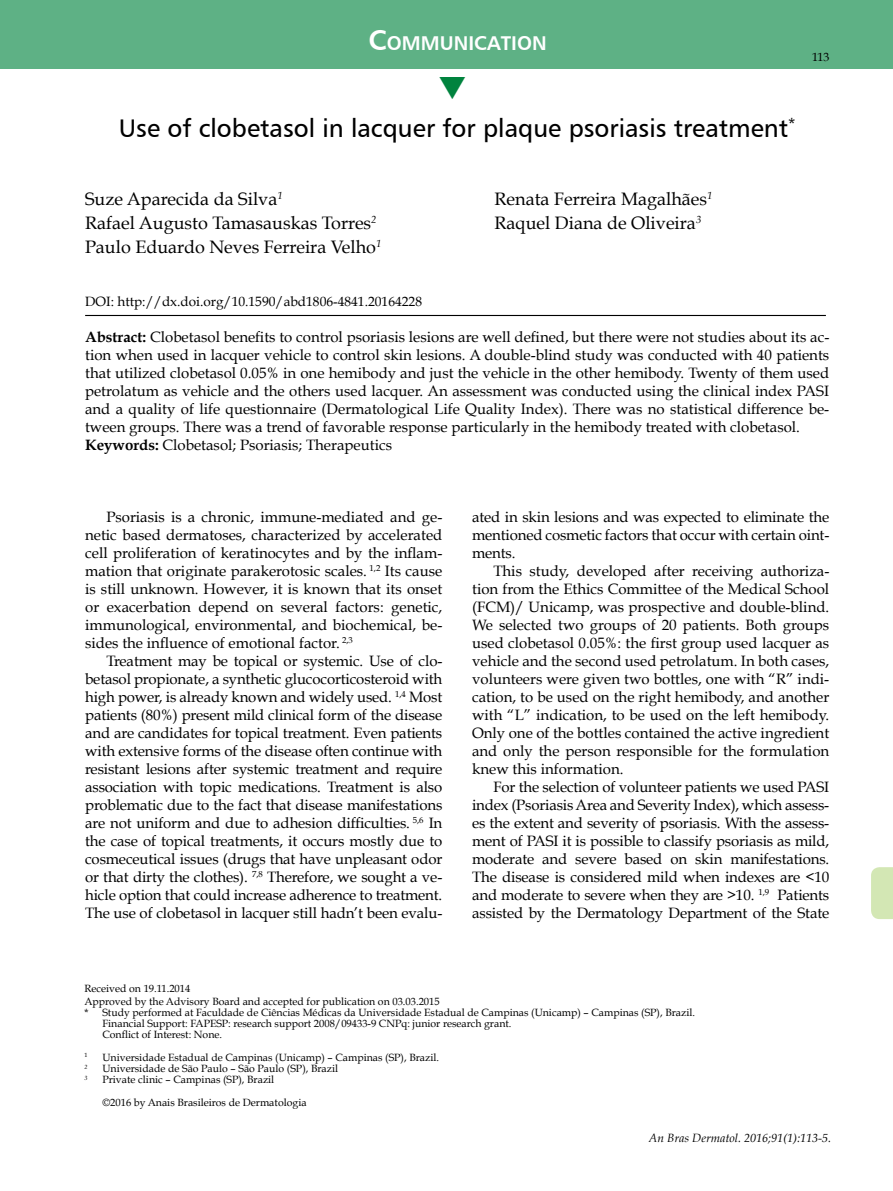
<style>
.page{position:relative;width:893px;height:1191px;background:#fff}
.page>*{position:absolute;margin:0;border:0;box-sizing:border-box;transform-origin:0 0}
.t1{font:25.5px "Humanist 777 BT Roman B";color:#000}
.t2{font:19.95px "Humanist 777 BT Bold B";color:#fff}
.t3{font:18px "Book Antiqua";color:#000}
.t4{font:15px/18px "Book Antiqua";color:#000;text-align:justify}
.t5{font:13.5px "Book Antiqua";color:#000}
.t6{font:italic 12px "Book Antiqua";color:#000}
.t7{font:12px "Book Antiqua";color:#000}
.t8{font:10.5px/11.2px "Book Antiqua";color:#000}
.t9{font:italic 6.15px "Book Antiqua";color:#000}
.t10{font:6.15px "Book Antiqua";color:#000}
.s1{font-size:28.5px}
.s2{font-weight:700}
</style>
<div class="page">
<svg style="left:871px;top:867px;width:22px;height:52px"></svg>
<div style="left:0;top:0;width:893px;height:68px;background:#5eb185"></div>
<hr style="left:85px;top:315px;width:741px;height:1px;background:#000">
<h2 class="t2" style="left:369px;top:31px;width:179px"><span class="s1">C</span>OMMUNICATION</h2>
<p class="t7" style="left:812px;top:50px;width:19px">113</p>
<h1 class="t1" style="left:119px;top:112px;width:678px">Use of clobetasol in lacquer for plaque psoriasis treatment<sup>*</sup></h1>
<p class="t3" style="left:85px;top:188px;width:199px">Suze Aparecida da Silva<sup>1</sup></p>
<p class="t3" style="left:495px;top:188px;width:219px">Renata Ferreira Magalhães<sup>1</sup></p>
<p class="t3" style="left:85px;top:212px;width:293px">Rafael Augusto Tamasauskas Torres<sup>2</sup></p>
<p class="t3" style="left:495px;top:212px;width:208px">Raquel Diana de Oliveira<sup>3</sup></p>
<p class="t3" style="left:85px;top:236px;width:298px">Paulo Eduardo Neves Ferreira Velho<sup>1</sup></p>
<p class="t5" style="left:85px;top:293px;width:338px">DOI: http://dx.doi.org/10.1590/abd1806-4841.20164228</p>
<p class="t4" style="left:85px;top:328px;width:746px;text-align:left"><span class="s2">Abstract:</span> Clobetasol benefits to control psoriasis lesions are well defined, but there were not studies about its ac&shy;tion when used in lacquer vehicle to control skin lesions. A double-blind study was conducted with 40 patients that utilized clobetasol 0.05% in one hemibody and just the vehicle in the other hemibody. Twenty of them used petrolatum as vehicle and the others used lacquer. An assessment was conducted using the clinical index PASI and a quality of life questionnaire (Dermatological Life Quality Index). There was no statistical difference be&shy;tween groups. There was a trend of favorable response particularly in the hemibody treated with clobetasol.<br><span class="s2">Keywords:</span> Clobetasol; Psoriasis; Therapeutics</p>
<p class="t4" style="left:85px;top:508px;width:359px;text-indent:21px">Psoriasis is a chronic, immune-mediated and ge&shy;netic based dermatoses, characterized by accelerated cell proliferation of keratinocytes and by the inflam&shy;mation that originate parakerotosic scales. <sup>1,2</sup> Its cause is still unknown. However, it is known that its onset or exacerbation depend on several factors: genetic, immunological, environmental, and biochemical, be&shy;sides the influence of emotional factor. <sup>2,3</sup></p>
<p class="t4" style="left:85px;top:652px;width:359px;text-indent:21px">Treatment may be topical or systemic. Use of clo&shy;betasol propionate, a synthetic glucocorticosteroid with high power, is already known and widely used. <sup>1,4</sup> Most patients (80%) present mild clinical form of the disease and are candidates for topical treatment. Even patients with extensive forms of the disease often continue with resistant lesions after systemic treatment and require association with topic medications. Treatment is also problematic due to the fact that disease manifestations are not uniform and due to adhesion difficulties. <sup>5,6</sup> In the case of topical treatments, it occurs mostly due to cosmeceutical issues (drugs that have unpleasant odor or that dirty the clothes). <sup>7,8</sup> Therefore, we sought a ve&shy;hicle option that could increase adherence to treatment.<br>The use of clobetasol in lacquer still hadn’t been evalu-</p>
<p class="t4" style="left:472px;top:508px;width:359px">ated in skin lesions and was expected to eliminate the mentioned cosmetic factors that occur with certain oint&shy;ments.</p>
<p class="t4" style="left:472px;top:562px;width:359px;text-indent:21px">This study, developed after receiving authoriza&shy;tion from the Ethics Committee of the Medical School (FCM)/ Unicamp, was prospective and double-blind.<br>We selected two groups of 20 patients. Both groups used clobetasol 0.05%: the first group used lacquer as vehicle and the second used petrolatum. In both cases, volunteers were given two bottles, one with “R” indi&shy;cation, to be used on the right hemibody, and another with “L” indication, to be used on the left hemibody.<br>Only one of the bottles contained the active ingredient and only the person responsible for the formulation knew this information.</p>
<p class="t4" style="left:472px;top:778px;width:359px;text-indent:21px">For the selection of volunteer patients we used PASI index (PsoriasisArea and Severity Index), which assess&shy;es the extent and severity of psoriasis. With the assess&shy;ment of PASI it is possible to classify psoriasis as mild, moderate and severe based on skin manifestations.<br>The disease is considered mild when indexes are &lt;10 and moderate to severe when they are &gt;10. <sup>1,9</sup> Patients assisted by the Dermatology Department of the State</p>
<p class="t8" style="left:84px;top:982px;width:357px;line-height:12.8px">Received on 19.11.2014<br>Approved by the Advisory Board and accepted for publication on 03.03.2015</p>
<p class="t8" style="left:102px;top:1006px;width:594px;text-indent:-18px">* Study performed at Faculdade de Ciências Médicas da Universidade Estadual de Campinas (Unicamp) – Campinas (SP), Brazil.<br>Financial Support: FAPESP: research support 2008/09433-9 CNPq: junior research grant.<br>Conflict of Interest: None.</p>
<p class="t10" style="left:84px;top:1051px;width:5px">1</p>
<p class="t8" style="left:102px;top:1051px;width:338px">Universidade Estadual de Campinas (Unicamp) – Campinas (SP), Brazil.</p>
<p class="t9" style="left:84px;top:1063px;width:5px">2</p>
<p class="t8" style="left:102px;top:1063px;width:237px">Universidade de São Paulo – São Paulo (SP), Brazil</p>
<p class="t9" style="left:84px;top:1074px;width:5px">3</p>
<p class="t8" style="left:102px;top:1068px;width:206px;line-height:22.5px">Private clinic – Campinas (SP), Brazil<br>©2016 by Anais Brasileiros de Dermatologia</p>
<p class="t6" style="left:649px;top:1131px;width:184px">An Bras Dermatol. 2016;91(1):113-5.</p>
</div>
